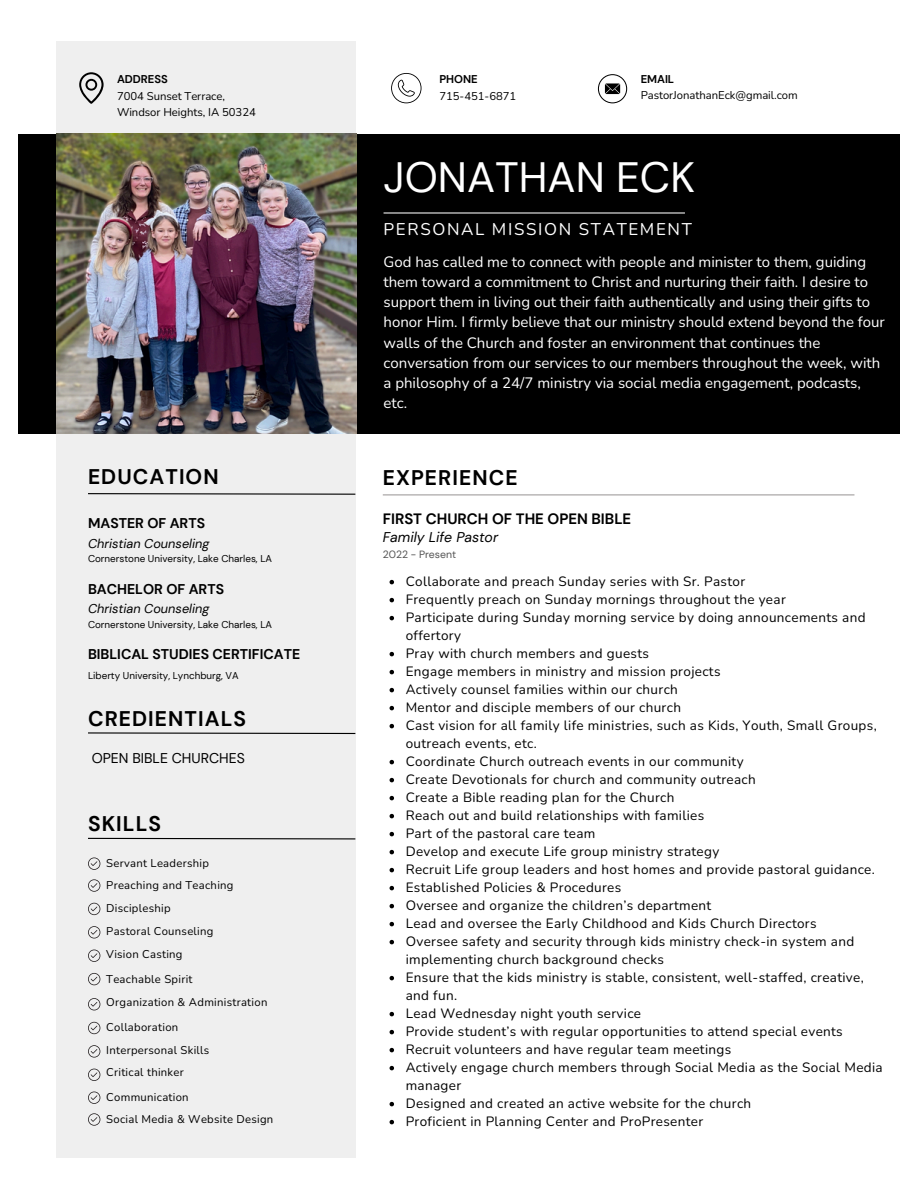
<style>
.page{position:relative;width:918px;height:1188px;background:#fff}
.page>*{position:absolute;margin:0;border:0;box-sizing:border-box;transform-origin:0 0}
.t1{font:42.3px "DM Sans";color:#fff}
.t2{font:700 21.15px "DM Sans";letter-spacing:.05em;color:#000}
.t3{font:16.95px "Nunito";letter-spacing:.095em;color:#fff}
.t4{font:15px/20.2px "Nunito";color:#fff}
.t5{font:700 15px "DM Sans";color:#000}
.t6{font:700 14.1px "DM Sans";color:#000}
.t7{font:14.1px "DM Sans";color:#000}
.t8{font:italic 14.1px "DM Sans";color:#000}
.t9{font:13.5px/18px "Nunito";letter-spacing:.025em;color:#000}
.t10{font:italic 12.75px "DM Sans";color:#000}
.t11{font:11.25px "Nunito";letter-spacing:.025em;color:#000}
.t12{font:11.25px "Nunito";letter-spacing:-.005em;color:#000}
.t13{font:700 11.25px "DM Sans";color:#000}
.t14{font:10.5px "DM Sans";color:#545454}
.t15{font:9.9px "DM Sans";color:#000}
</style>
<div class="page">
<div style="left:18px;top:134px;width:881px;height:300px;background:#000"></div>
<hr style="left:384px;top:212px;width:301px;height:2px;background:#efefef">
<hr style="left:383px;top:494px;width:471px;height:1px;background:#a29f9f">
<svg style="left:391px;top:73px;width:31px;height:30px"></svg>
<svg style="left:598px;top:74px;width:29px;height:29px"></svg>
<svg style="left:390px;top:580px;width:4px;height:4px"></svg>
<svg style="left:390px;top:598px;width:4px;height:4px"></svg>
<svg style="left:390px;top:616px;width:4px;height:4px"></svg>
<svg style="left:390px;top:652px;width:4px;height:4px"></svg>
<svg style="left:390px;top:670px;width:4px;height:4px"></svg>
<svg style="left:390px;top:688px;width:4px;height:4px"></svg>
<svg style="left:390px;top:706px;width:4px;height:4px"></svg>
<svg style="left:390px;top:724px;width:4px;height:4px"></svg>
<svg style="left:390px;top:760px;width:4px;height:4px"></svg>
<svg style="left:390px;top:778px;width:4px;height:4px"></svg>
<svg style="left:390px;top:796px;width:4px;height:4px"></svg>
<svg style="left:390px;top:814px;width:4px;height:4px"></svg>
<svg style="left:390px;top:832px;width:4px;height:4px"></svg>
<svg style="left:390px;top:850px;width:4px;height:4px"></svg>
<svg style="left:390px;top:868px;width:4px;height:4px"></svg>
<svg style="left:390px;top:886px;width:4px;height:4px"></svg>
<svg style="left:390px;top:904px;width:4px;height:4px"></svg>
<svg style="left:390px;top:922px;width:4px;height:4px"></svg>
<svg style="left:390px;top:940px;width:4px;height:4px"></svg>
<svg style="left:390px;top:976px;width:4px;height:4px"></svg>
<svg style="left:390px;top:1012px;width:4px;height:4px"></svg>
<svg style="left:390px;top:1030px;width:4px;height:4px"></svg>
<svg style="left:390px;top:1048px;width:4px;height:4px"></svg>
<svg style="left:390px;top:1066px;width:4px;height:4px"></svg>
<svg style="left:390px;top:1102px;width:4px;height:4px"></svg>
<svg style="left:390px;top:1120px;width:4px;height:4px"></svg>
<div style="left:56px;top:41px;width:300px;height:1116px;background:#efefef"></div>
<img style="left:56px;top:134px;width:300px;height:300px">
<svg style="left:79px;top:72px;width:25px;height:32px"></svg>
<svg style="left:88px;top:493px;width:268px;height:2px"></svg>
<svg style="left:88px;top:732px;width:268px;height:3px"></svg>
<svg style="left:88px;top:837px;width:268px;height:3px"></svg>
<svg style="left:88px;top:879px;width:12px;height:13px"></svg>
<svg style="left:88px;top:998px;width:12px;height:12px"></svg>
<svg style="left:88px;top:903px;width:12px;height:12px"></svg>
<svg style="left:88px;top:1022px;width:12px;height:12px"></svg>
<svg style="left:88px;top:950px;width:12px;height:12px"></svg>
<svg style="left:88px;top:1069px;width:12px;height:12px"></svg>
<svg style="left:88px;top:926px;width:12px;height:13px"></svg>
<svg style="left:88px;top:1045px;width:12px;height:13px"></svg>
<svg style="left:88px;top:973px;width:12px;height:12px"></svg>
<svg style="left:88px;top:1092px;width:12px;height:12px"></svg>
<svg style="left:88px;top:1113px;width:12px;height:13px"></svg>
<svg style="left:88px;top:857px;width:12px;height:13px"></svg>
<p class="t13" style="left:117px;top:72px;width:52px">ADDRESS</p>
<p class="t12" style="left:117px;top:89px;width:110px">7004 Sunset Terrace,</p>
<p class="t12" style="left:117px;top:105px;width:140px">Windsor Heights, IA 50324</p>
<h1 class="t2" style="left:88px;top:463px;width:132px">EDUCATION</h1>
<p class="t6" style="left:88px;top:514px;width:119px">MASTER OF ARTS</p>
<p class="t10" style="left:88px;top:535px;width:123px">Christian Counseling</p>
<p class="t15" style="left:88px;top:553px;width:186px">Cornerstone University, Lake Charles, LA</p>
<p class="t6" style="left:88px;top:580px;width:138px">BACHELOR OF ARTS</p>
<p class="t10" style="left:88px;top:600px;width:123px">Christian Counseling</p>
<p class="t15" style="left:88px;top:618px;width:186px">Cornerstone University, Lake Charles, LA</p>
<h3 class="t6" style="left:88px;top:645px;width:214px">BIBLICAL STUDIES CERTIFICATE</h3>
<h6 class="t15" style="left:88px;top:669px;width:152px">Liberty University, Lynchburg, VA</h6>
<h2 class="t2" style="left:88px;top:705px;width:160px">CREDIENTIALS</h2>
<h4 class="t7" style="left:92px;top:749px;width:155px">OPEN BIBLE CHURCHES</h4>
<h6 class="t2" style="left:88px;top:810px;width:75px">SKILLS</h6>
<p class="t11" style="left:106px;top:855px;width:104px">Servant Leadership</p>
<p class="t11" style="left:106px;top:877px;width:129px">Preaching and Teaching</p>
<p class="t11" style="left:106px;top:900px;width:66px">Discipleship</p>
<p class="t11" style="left:106px;top:923px;width:109px">Pastoral Counseling</p>
<p class="t11" style="left:106px;top:946px;width:78px">Vision Casting</p>
<p class="t11" style="left:106px;top:971px;width:88px">Teachable Spirit</p>
<p class="t11" style="left:106px;top:994px;width:163px">Organization &amp; Administration</p>
<p class="t11" style="left:106px;top:1020px;width:74px">Collaboration</p>
<p class="t11" style="left:106px;top:1043px;width:104px">Interpersonal Skills</p>
<p class="t11" style="left:106px;top:1064px;width:79px">Critical thinker</p>
<p class="t11" style="left:106px;top:1089px;width:84px">Communication</p>
<p class="t11" style="left:106px;top:1111px;width:169px">Social Media &amp; Website Design</p>
<p class="t13" style="left:439px;top:72px;width:40px">PHONE</p>
<p class="t12" style="left:439px;top:89px;width:78px">715-451-6871</p>
<p class="t13" style="left:641px;top:72px;width:35px">EMAIL</p>
<p class="t12" style="left:641px;top:87px;width:159px">PastorJonathanEck@gmail.com</p>
<p class="t1" style="left:384px;top:150px;width:313px">JONATHAN ECK</p>
<p class="t3" style="left:384px;top:218px;width:310px">PERSONAL MISSION STATEMENT</p>
<p class="t4" style="left:384px;top:252px;width:503px">God has called me to connect with people and minister to them, guiding them toward a commitment to Christ and nurturing their faith. I desire to support them in living out their faith authentically and using their gifts to honor Him. I firmly believe that our ministry should extend beyond the four walls of the Church and foster an environment that continues the conversation from our services to our members throughout the week, with a philosophy of a 24/7 ministry via social media engagement, podcasts, etc.</p>
<p class="t2" style="left:383px;top:464px;width:136px">EXPERIENCE</p>
<h4 class="t5" style="left:383px;top:509px;width:250px">FIRST CHURCH OF THE OPEN BIBLE</h4>
<p class="t8" style="left:383px;top:528px;width:117px">Family Life Pastor</p>
<h2 class="t14" style="left:383px;top:548px;width:75px">2022 - Present</h2>
<p class="t9" style="left:406px;top:572px;width:341px">Collaborate and preach Sunday series with Sr. Pastor</p>
<p class="t9" style="left:406px;top:590px;width:382px">Frequently preach on Sunday mornings throughout the year</p>
<h4 class="t9" style="left:406px;top:608px;width:461px">Participate during Sunday morning service by doing announcements and offertory</h4>
<p class="t9" style="left:406px;top:644px;width:245px">Pray with church members and guests</p>
<p class="t9" style="left:406px;top:662px;width:316px">Engage members in ministry and mission projects</p>
<h4 class="t9" style="left:406px;top:680px;width:274px">Actively counsel families within our church</h4>
<p class="t9" style="left:406px;top:698px;width:277px">Mentor and disciple members of our church</p>
<h2 class="t9" style="left:406px;top:716px;width:473px">Cast vision for all family life ministries, such as Kids, Youth, Small Groups, outreach events, etc.</h2>
<h5 class="t9" style="left:406px;top:752px;width:339px">Coordinate Church outreach events in our community</h5>
<h2 class="t9" style="left:406px;top:770px;width:352px">Create Devotionals for church and community outreach</h2>
<p class="t9" style="left:406px;top:788px;width:270px">Create a Bible reading plan for the Church</p>
<p class="t9" style="left:406px;top:806px;width:300px">Reach out and build relationships with families</p>
<p class="t9" style="left:406px;top:824px;width:191px">Part of the pastoral care team</p>
<p class="t9" style="left:406px;top:842px;width:315px">Develop and execute Life group ministry strategy</p>
<p class="t9" style="left:406px;top:860px;width:471px">Recruit Life group leaders and host homes and provide pastoral guidance.</p>
<p class="t9" style="left:406px;top:878px;width:217px">Established Policies &amp; Procedures</p>
<p class="t9" style="left:406px;top:896px;width:307px">Oversee and organize the children’s department</p>
<p class="t9" style="left:406px;top:914px;width:412px">Lead and oversee the Early Childhood and Kids Church Directors</p>
<p class="t9" style="left:406px;top:932px;width:450px">Oversee safety and security through kids ministry check-in system and implementing church background checks</p>
<p class="t9" style="left:406px;top:968px;width:460px">Ensure that the kids ministry is stable, consistent, well-staffed, creative, and fun.</p>
<p class="t9" style="left:406px;top:1004px;width:237px">Lead Wednesday night youth service</p>
<p class="t9" style="left:406px;top:1022px;width:439px">Provide student’s with regular opportunities to attend special events</p>
<p class="t9" style="left:406px;top:1040px;width:327px">Recruit volunteers and have regular team meetings</p>
<p class="t9" style="left:406px;top:1058px;width:478px">Actively engage church members through Social Media as the Social Media manager</p>
<p class="t9" style="left:406px;top:1094px;width:347px">Designed and created an active website for the church</p>
<p class="t9" style="left:406px;top:1112px;width:299px">Proficient in Planning Center and ProPresenter</p>
</div>
